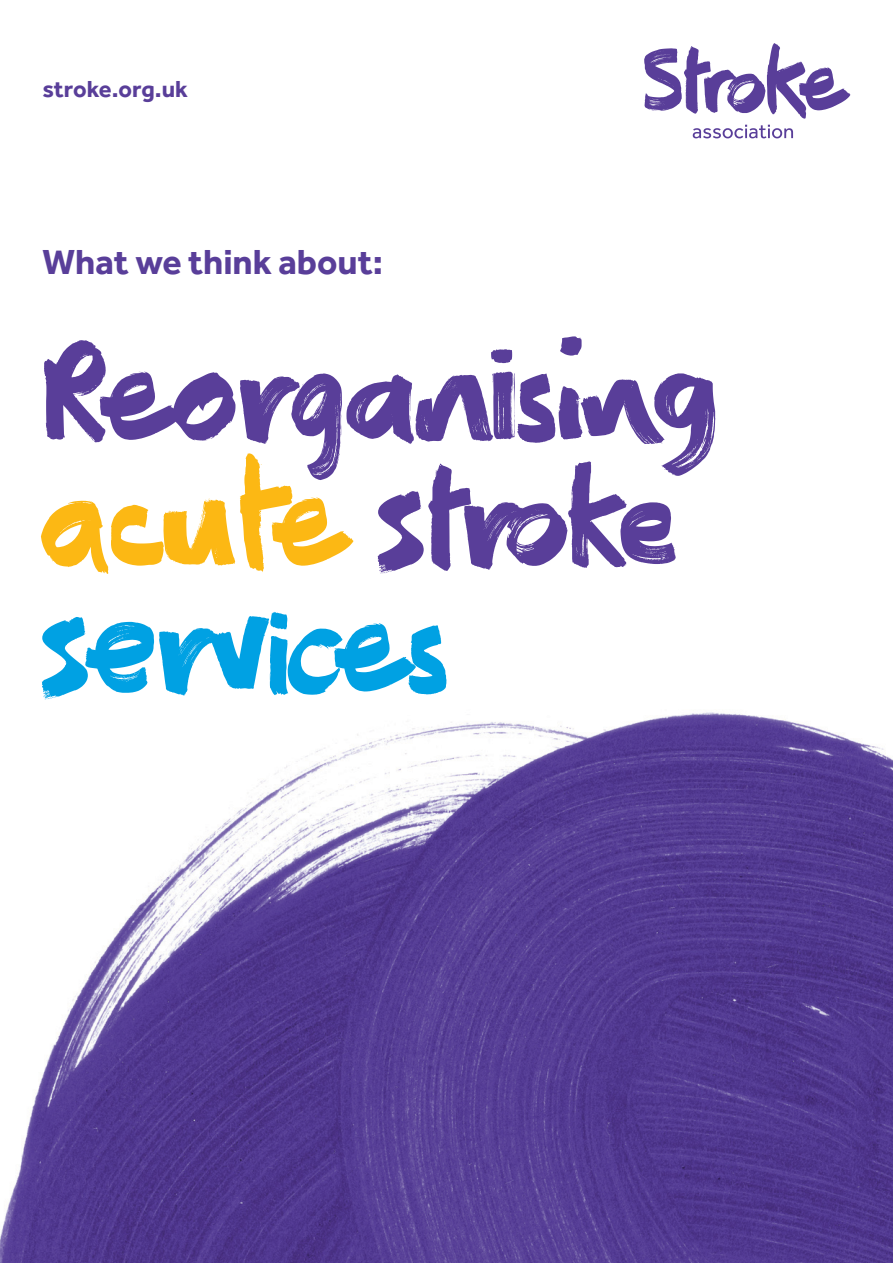
<style>
.page{position:relative;width:893px;height:1263px;background:#fff}
.page>*{position:absolute;margin:0;border:0;box-sizing:border-box;transform-origin:0 0}
.t1{font:133.2px/125.9px "Action";color:#593e99}
.t2{font:700 36px "Effra";color:#593e99}
.t3{font:700 24px "Effra";letter-spacing:-.005em;color:#593e99}
.s1{color:#fcb814}
.s2{color:#00a1e3}
</style>
<div class="page">
<svg style="left:693px;top:125px;width:100px;height:13px"></svg>
<svg style="left:644px;top:43px;width:206px;height:76px"></svg>
<img style="left:0;top:712px;width:893px;height:551px">
<p class="t3" style="left:43px;top:74px;width:147px">stroke.org.uk</p>
<p class="t2" style="left:43px;top:240px;width:342px">What we think about:</p>
<p class="t1" style="left:43px;top:330px;width:666px">Reorganising <span class="s1">acute</span> stroke <span class="s2">services</span></p>
</div>
